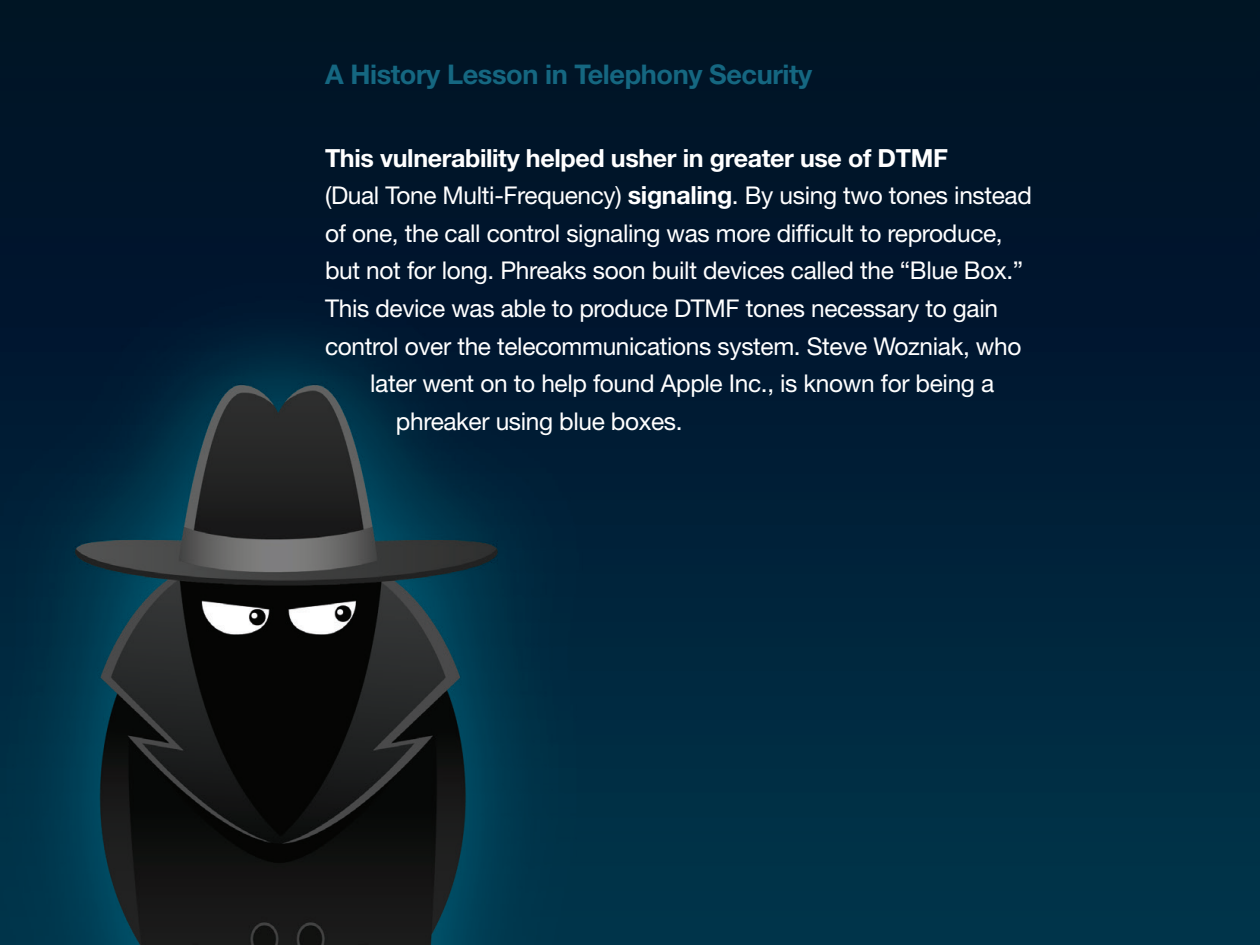
<style>
.page{position:relative;width:1260px;height:945px;background:#fff}
.page>*{position:absolute;margin:0;border:0;box-sizing:border-box;transform-origin:0 0}
.Big_Bold_Type{font:700 27.12px "Helvetica Neue";letter-spacing:-.015em;color:#156781}
.New_Larger_Type{font:700 25.03px "Helvetica Neue";letter-spacing:-.015em;color:#fff}
.New_Larger_Type-2{font:24.5px "Helvetica Neue";letter-spacing:-.015em;color:#fff}
.s1{font-weight:700;font-size:25.03px}
</style>
<div class="page">
<img style="left:0;top:0;width:1260px;height:945px">
<p class="Big_Bold_Type" style="left:325px;top:58px;width:489px">A History Lesson in Telephony Security</p>
<p class="New_Larger_Type" style="left:325px;top:142px;width:624px">This vulnerability helped usher in greater use of DTMF</p>
<p class="New_Larger_Type-2" style="left:325px;top:181px;width:708px">(Dual Tone Multi-Frequency) <span class="s1">signaling</span>. By using two tones instead</p>
<p class="New_Larger_Type-2" style="left:325px;top:218px;width:679px">of one, the call control signaling was more difficult to reproduce,</p>
<p class="New_Larger_Type-2" style="left:325px;top:256px;width:700px">but not for long. Phreaks soon built devices called the “Blue Box.”</p>
<p class="New_Larger_Type-2" style="left:325px;top:294px;width:675px">This device was able to produce DTMF tones necessary to gain</p>
<p class="New_Larger_Type-2" style="left:325px;top:331px;width:698px">control over the telecommunications system. Steve Wozniak, who</p>
<p class="New_Larger_Type-2" style="left:370px;top:369px;width:626px">later went on to help found Apple Inc., is known for being a</p>
<p class="New_Larger_Type-2" style="left:396px;top:407px;width:288px">phreaker using blue boxes.</p>
</div>
